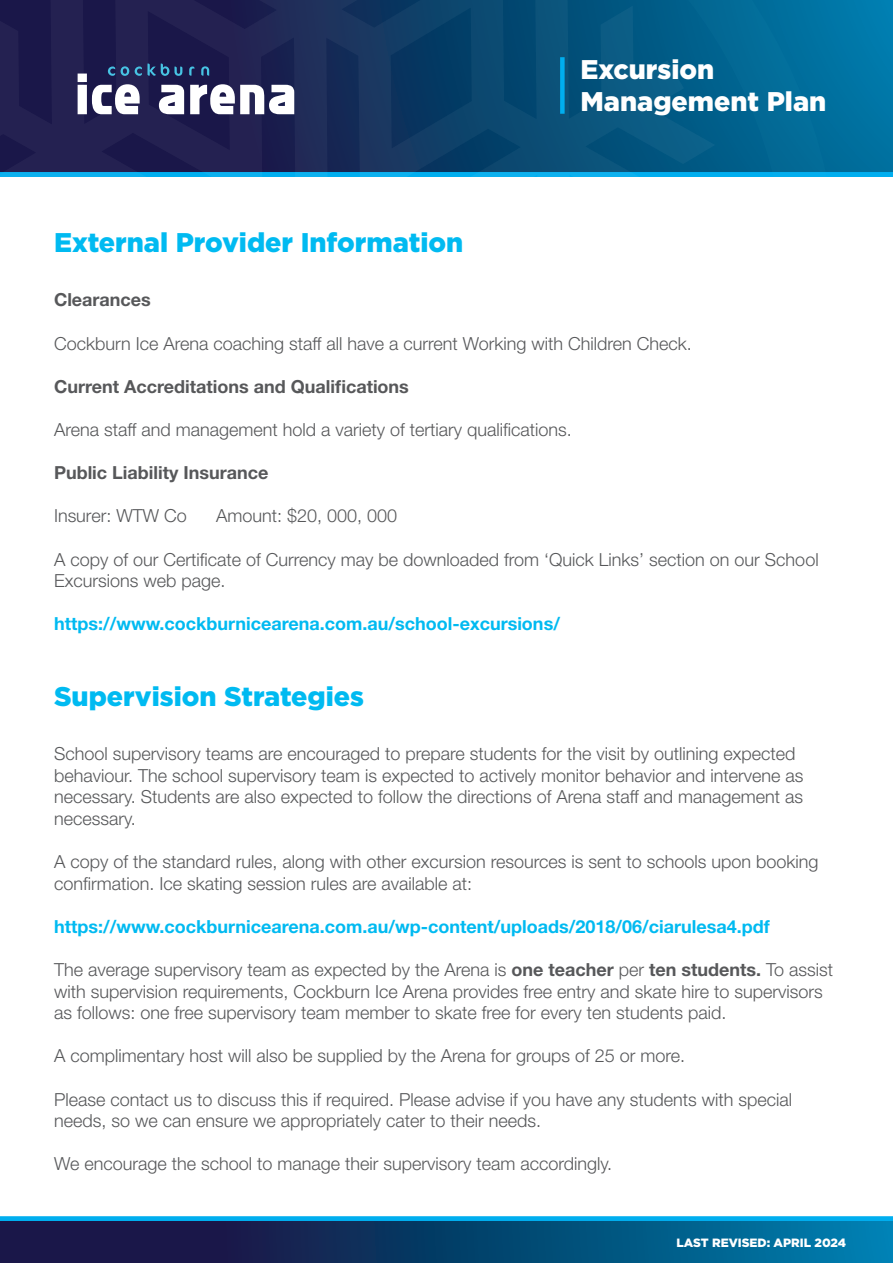
<style>
.page{position:relative;width:893px;height:1263px;background:#fff}
.page>*{position:absolute;margin:0;border:0;box-sizing:border-box;transform-origin:0 0}
.t1{font:900 27px "Gotham";color:#00baf1}
.t2{font:900 27px/32.4px "Gotham";color:#fff}
.t3{font:300 18px/21.6px "Helvetica Neue LT Std";color:#57585a}
.t4{font:700 18px "Helvetica Neue LT Std";color:#00baf1}
.t5{font:700 18px "Helvetica Neue LT Std";color:#57585a}
.t6{font:900 12px "Gotham";color:#fff}
.s1{font-weight:700}
</style>
<div class="page">
<svg style="left:0;top:1216px;width:893px;height:6px;background:#0a9eda"></svg>
<div style="left:0;top:0;width:893px;height:176px;background:#0075a6"></div>
<svg style="left:0;top:1222px;width:893px;height:41px;background:#0a406e"></svg>
<svg style="left:840px;top:172px;width:53px;height:5px"></svg>
<svg style="left:0;top:0;width:840px;height:177px;background:#0f4370"></svg>
<svg style="left:78px;top:64px;width:216px;height:50px;background:#717492"></svg>
<div style="left:560px;top:57px;width:5px;height:57px;background:#00aeef"></div>
<h1 class="t1" style="left:54px;top:224px;width:411px">External Provider Information</h1>
<h1 class="t2" style="left:580px;top:53px;width:247px">Excursion<br>Management Plan</h1>
<p class="t5" style="left:54px;top:289px;width:98px">Clearances</p>
<p class="t3" style="left:54px;top:332px;width:639px">Cockburn Ice Arena coaching staff all have a current Working with Children Check.</p>
<p class="t5" style="left:54px;top:375px;width:356px">Current Accreditations and Qualifications</p>
<p class="t3" style="left:54px;top:418px;width:519px">Arena staff and management hold a variety of tertiary qualifications.</p>
<p class="t5" style="left:54px;top:462px;width:216px">Public Liability Insurance</p>
<p class="t3" style="left:54px;top:505px;width:134px">Insurer: WTW Co</p>
<p class="t3" style="left:216px;top:505px;width:183px">Amount: $20, 000, 000</p>
<p class="t3" style="left:54px;top:548px;width:766px">A copy of our Certificate of Currency may be downloaded from ‘Quick Links’ section on our School<br>Excursions web page.</p>
<p class="t4" style="left:54px;top:613px;width:507px">https://www.cockburnicearena.com.au/school-excursions/</p>
<h1 class="t1" style="left:54px;top:678px;width:312px">Supervision Strategies</h1>
<p class="t3" style="left:54px;top:742px;width:751px">School supervisory teams are encouraged to prepare students for the visit by outlining expected behaviour. The school supervisory team is expected to actively monitor behavior and intervene as necessary. Students are also expected to follow the directions of Arena staff and management as necessary.</p>
<p class="t3" style="left:54px;top:850px;width:766px">A copy of the standard rules, along with other excursion resources is sent to schools upon booking confirmation. Ice skating session rules are available at:</p>
<p class="t4" style="left:54px;top:915px;width:717px">https://www.cockburnicearena.com.au/wp-content/uploads/2018/06/ciarulesa4.pdf</p>
<p class="t3" style="left:54px;top:958px;width:781px">The average supervisory team as expected by the Arena is <span class="s1">one teacher</span> per <span class="s1">ten students.</span> To assist with supervision requirements, Cockburn Ice Arena provides free entry and skate hire to supervisors as follows: one free supervisory team member to skate free for every ten students paid.</p>
<p class="t3" style="left:54px;top:1045px;width:633px">A complimentary host will also be supplied by the Arena for groups of 25 or more.</p>
<p class="t3" style="left:54px;top:1088px;width:740px">Please contact us to discuss this if required. Please advise if you have any students with special needs, so we can ensure we appropriately cater to their needs.</p>
<p class="t3" style="left:54px;top:1153px;width:560px">We encourage the school to manage their supervisory team accordingly.</p>
<p class="t6" style="left:676px;top:1234px;width:171px">LAST REVISED: APRIL 2024</p>
</div>
